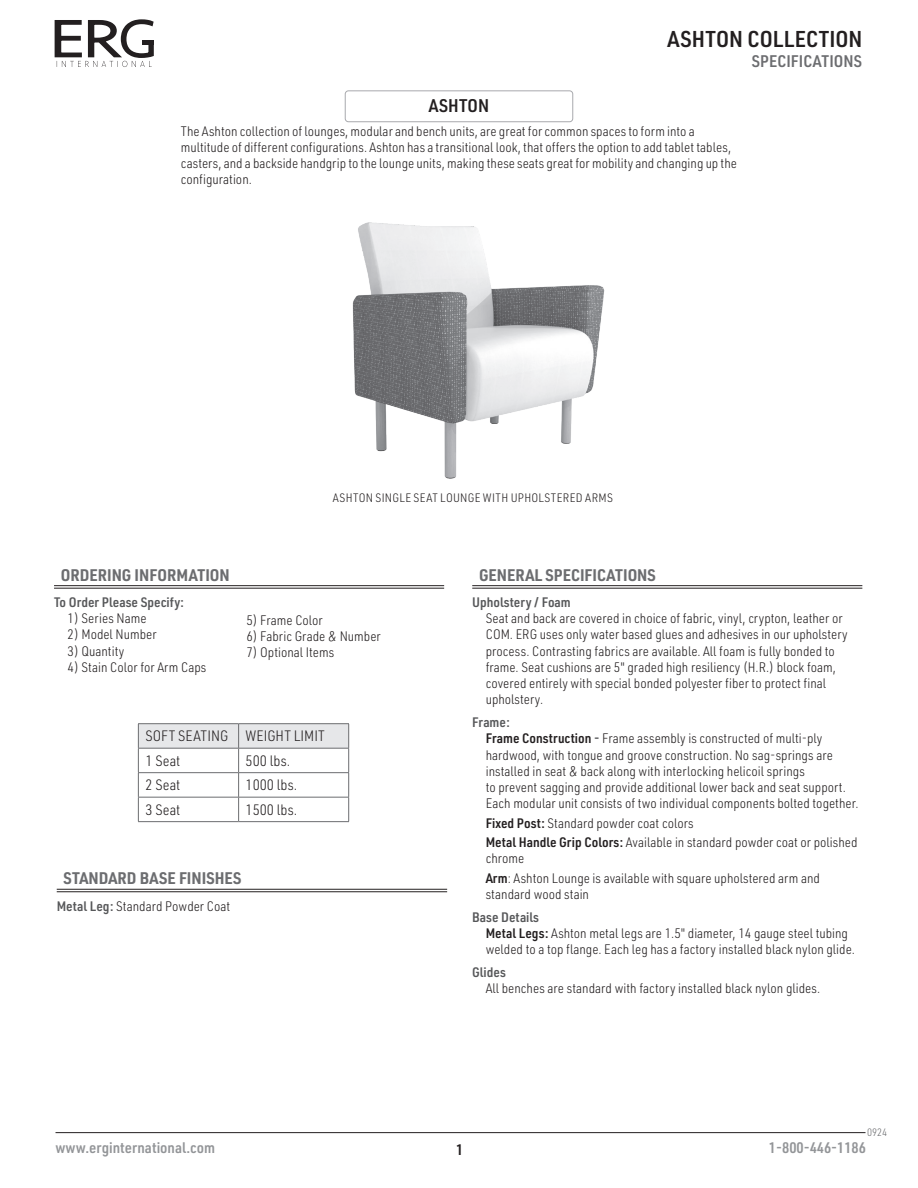
<style>
.page{position:relative;width:918px;height:1188px;background:#fff}
.page>*{position:absolute;margin:0;border:0;box-sizing:border-box;transform-origin:0 0}
.H_LT_PG_Header{font:600 22.5px "URWDIN Semi Cond";letter-spacing:.01em;color:#231f20}
.T_photo_descrip_TNar9pt{font:600 18px "URWDIN Semi Cond";letter-spacing:.015em;color:#231f20}
.NEW_Subhead_rule_below{font:700 16.5px "URWDIN Semi Cond";color:#6c6d70}
.H_LT_PG_Header-2{font:600 16.5px "URWDIN Semi Cond";letter-spacing:.01em;color:#6c6d70}
.t1{font:600 15px "URWDIN Semi Cond";color:#939598}
.t2{font:600 15px "URWDIN Semi Cond";color:#231f20}
.Price_Cols_ProdSpec{font:300 14.85px "URWDIN Semi Cond";color:#231f20}
.New_Subhead_9pt_80{font:300 13.5px/16.2px "URWDIN Semi Cond";color:#231f20}
.New_List_text{font:300 13.5px/16.2px "URWDIN Semi Cond";color:#231f20}
.New_Intro_text{font:300 13.5px/16.2px "URWDIN Semi Cond";color:#231f20}
.New_Subhead_9pt_80-2{font:600 13.5px "URWDIN Semi Cond";color:#57585a}
.C_pictorial_specpg_text{font:300 12px "URWDIN Semi Cond";letter-spacing:.03em;color:#231f20}
.t3{font:300 10.5px "URWDIN Semi Cond";color:#6c6d70}
.s1{font-weight:600;color:#57585a}
.s2{font-weight:600}
</style>
<div class="page">
<hr style="left:56px;top:1132px;width:810px;height:1px;background:#231f20">
<svg style="left:54px;top:19px;width:100px;height:48px"></svg>
<div style="left:143px;top:40px;width:11px;height:5px;background:#231f20"></div>
<hr style="left:472px;top:585px;width:390px;height:1px;background:#231f20">
<hr style="left:472px;top:588px;width:390px;height:1px;background:#231f20">
<hr style="left:54px;top:585px;width:390px;height:1px;background:#231f20">
<hr style="left:54px;top:588px;width:390px;height:1px;background:#231f20">
<img style="left:352px;top:222px;width:253px;height:257px">
<div style="left:345px;top:90px;width:228px;height:32px;border:1px solid #a8a9ad;border-radius:3px"></div>
<hr style="left:138px;top:723px;width:101px;height:1px;background:#6c6d70">
<hr style="left:239px;top:723px;width:110px;height:1px;background:#6c6d70">
<svg style="left:138px;top:724px;width:211px;height:97px"></svg>
<hr style="left:138px;top:821px;width:101px;height:1px;background:#6c6d70">
<hr style="left:239px;top:821px;width:110px;height:1px;background:#6c6d70">
<hr style="left:57px;top:889px;width:390px;height:1px;background:#231f20">
<hr style="left:57px;top:892px;width:390px;height:1px;background:#231f20">
<p class="H_LT_PG_Header" style="left:668px;top:24px;width:196px">ASHTON COLLECTION</p>
<p class="H_LT_PG_Header-2" style="left:752px;top:50px;width:112px">SPECIFICATIONS</p>
<p class="T_photo_descrip_TNar9pt" style="left:429px;top:93px;width:62px">ASHTON</p>
<p class="New_Intro_text" style="left:181px;top:123px;width:558px">The Ashton collection of lounges, modular and bench units, are great for common spaces to form into a multitude of different configurations. Ashton has a transitional look, that offers the option to add tablet tables, casters, and a backside handgrip to the lounge units, making these seats great for mobility and changing up the configuration.</p>
<p class="C_pictorial_specpg_text" style="left:333px;top:489px;width:282px">ASHTON SINGLE SEAT LOUNGE WITH UPHOLSTERED ARMS</p>
<p class="NEW_Subhead_rule_below" style="left:61px;top:564px;width:171px">ORDERING INFORMATION</p>
<p class="New_Subhead_9pt_80-2" style="left:54px;top:593px;width:132px">To Order Please Specify:</p>
<p class="New_List_text" style="left:68px;top:610px;width:81px">1) Series Name</p>
<p class="New_List_text" style="left:68px;top:626px;width:91px">2) Model Number</p>
<p class="New_List_text" style="left:68px;top:642px;width:58px">3) Quantity</p>
<p class="New_List_text" style="left:68px;top:659px;width:140px">4) Stain Color for Arm Caps</p>
<p class="New_List_text" style="left:246px;top:612px;width:78px">5) Frame Color</p>
<p class="New_List_text" style="left:246px;top:628px;width:136px">6) Fabric Grade &amp; Number</p>
<p class="New_List_text" style="left:246px;top:644px;width:89px">7) Optional Items</p>
<p class="Price_Cols_ProdSpec" style="left:145px;top:726px;width:84px">SOFT SEATING</p>
<p class="Price_Cols_ProdSpec" style="left:246px;top:726px;width:81px">WEIGHT LIMIT</p>
<p class="Price_Cols_ProdSpec" style="left:145px;top:751px;width:37px">1 Seat</p>
<p class="Price_Cols_ProdSpec" style="left:246px;top:751px;width:46px">500 lbs.</p>
<p class="Price_Cols_ProdSpec" style="left:145px;top:775px;width:37px">2 Seat</p>
<p class="Price_Cols_ProdSpec" style="left:246px;top:775px;width:53px">1000 lbs.</p>
<p class="Price_Cols_ProdSpec" style="left:145px;top:800px;width:37px">3 Seat</p>
<p class="Price_Cols_ProdSpec" style="left:246px;top:800px;width:53px">1500 lbs.</p>
<p class="NEW_Subhead_rule_below" style="left:63px;top:867px;width:180px">STANDARD BASE FINISHES</p>
<p class="New_Subhead_9pt_80" style="left:57px;top:897px;width:175px"><span class="s1">Metal Leg:</span> Standard Powder Coat</p>
<p class="NEW_Subhead_rule_below" style="left:479px;top:564px;width:178px">GENERAL SPECIFICATIONS</p>
<p class="New_Subhead_9pt_80-2" style="left:472px;top:593px;width:100px">Upholstery / Foam</p>
<p class="New_List_text" style="left:486px;top:610px;width:364px">Seat and back are covered in choice of fabric, vinyl, crypton, leather or COM. ERG uses only water based glues and adhesives in our upholstery process. Contrasting fabrics are available. All foam is fully bonded to frame. Seat cushions are 5" graded high resiliency (H.R.) block foam, covered entirely with special bonded polyester fiber to protect final upholstery.</p>
<p class="New_Subhead_9pt_80-2" style="left:472px;top:713px;width:39px">Frame:</p>
<p class="New_Subhead_9pt_80" style="left:486px;top:730px;width:374px"><span class="s2">Frame Construction</span> <span class="s1">-</span> Frame assembly is constructed of multi-ply hardwood, with tongue and groove construction. No sag-springs are installed in seat &amp; back along with interlocking helicoil springs<br>to prevent sagging and provide additional lower back and seat support.<br>Each modular unit consists of two individual components bolted together.</p>
<p class="New_Subhead_9pt_80" style="left:486px;top:814px;width:210px"><span class="s2">Fixed Post:</span> Standard powder coat colors</p>
<p class="New_Subhead_9pt_80" style="left:486px;top:834px;width:373px"><span class="s2">Metal Handle Grip Colors:</span> Available in standard powder coat or polished chrome</p>
<p class="New_Subhead_9pt_80" style="left:486px;top:869px;width:336px"><span class="s2">Arm</span>: Ashton Lounge is available with square upholstered arm and standard wood stain</p>
<p class="New_Subhead_9pt_80-2" style="left:472px;top:908px;width:68px">Base Details</p>
<p class="New_Subhead_9pt_80" style="left:486px;top:925px;width:371px"><span class="s2">Metal Legs:</span> Ashton metal legs are 1.5" diameter, 14 gauge steel tubing welded to a top flange. Each leg has a factory installed black nylon glide.</p>
<p class="New_Subhead_9pt_80-2" style="left:472px;top:963px;width:35px">Glides</p>
<p class="New_List_text" style="left:486px;top:980px;width:336px">All benches are standard with factory installed black nylon glides.</p>
<p class="t3" style="left:867px;top:1125px;width:22px">0924</p>
<p class="t1" style="left:56px;top:1138px;width:161px">www.erginternational.com</p>
<p class="t1" style="left:769px;top:1138px;width:99px">1-800-446-1186</p>
<p class="t2" style="left:456px;top:1139px;width:9px">1</p>
</div>
